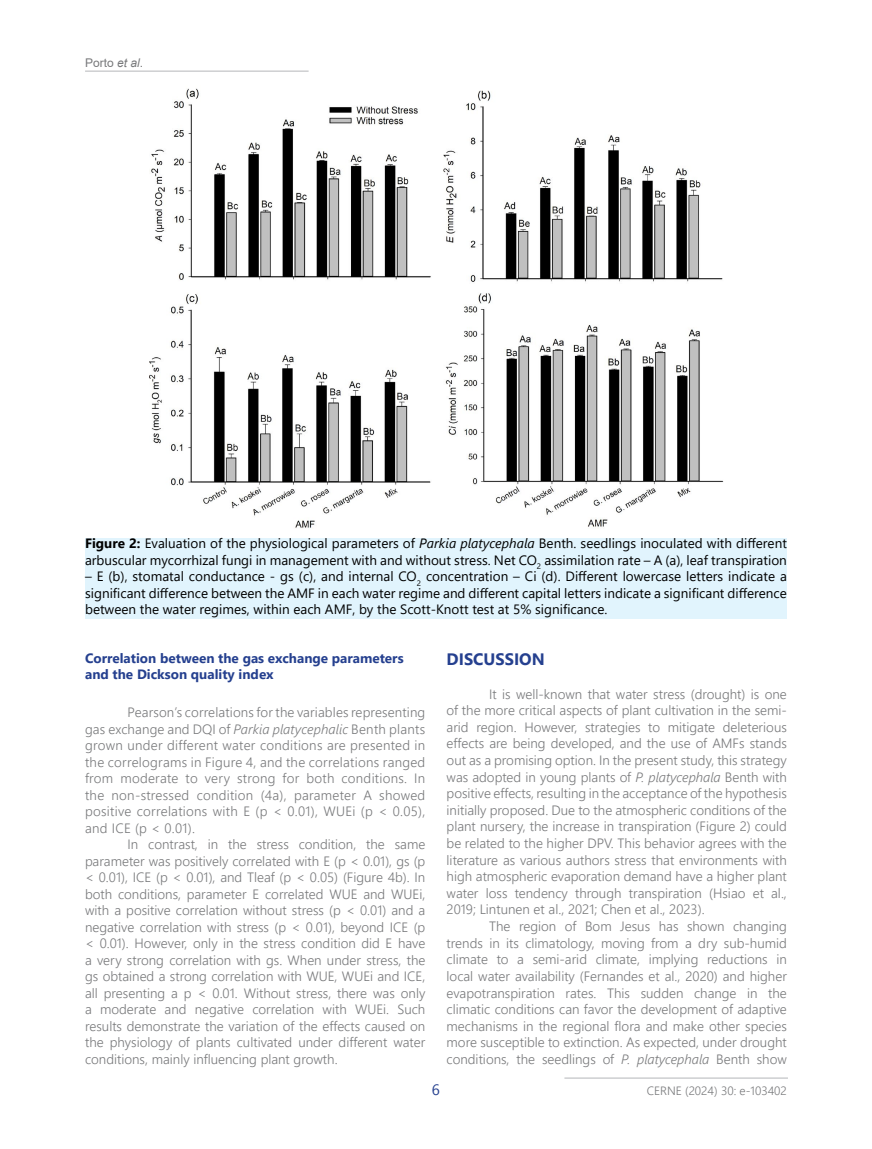
<style>
.page{position:relative;width:872px;height:1149px;background:#fff}
.page>*{position:absolute;margin:0;border:0;box-sizing:border-box;transform-origin:0 0}
.t1{font:700 16.5px "Nirmala UI";color:#25408f}
.t2{font:15px "Nirmala UI";color:#25408f}
.t3{font:300 13.5px/16.6px "Segoe UI";color:#78797b;text-align:justify}
.t4{font:13.5px/16.5px "Segoe UI";color:#000}
.t5{font:700 13.5px/16.5px "Segoe UI";color:#25408f}
.t6{font:300 12px "Nirmala UI";color:#78797b}
.t7{font:12px "Arial";color:#78797b}
.s1{font-style:italic}
.s2{font-weight:700}
</style>
<div class="page">
<hr style="left:85px;top:71px;width:223px;height:1px;background:#bdbfc1">
<hr style="left:564px;top:1077px;width:224px;height:1px;background:#bdbfc1">
<img style="left:150px;top:88px;width:573px;height:441px">
<div style="left:85px;top:538px;width:702px;height:81px;background:#e1f4fd"></div>
<p class="t7" style="left:85px;top:54px;width:60px">Porto <span class="s1">et al</span>.</p>
<p class="t4" style="left:85px;top:533px;width:703px"><span class="s2">Figure 2:</span> Evaluation of the physiological parameters of <span class="s1">Parkia platycephala</span> Benth. seedlings inoculated with different arbuscular mycorrhizal fungi in management with and without stress. Net CO<sub>2</sub> assimilation rate – A (a), leaf transpiration</p>
<p class="t4" style="left:85px;top:566px;width:703px;text-align:justify">– E (b), stomatal conductance - gs (c), and internal CO<sub>2</sub> concentration – Ci (d). Different lowercase letters indicate a significant difference between the AMF in each water regime and different capital letters indicate a significant difference between the water regimes, within each AMF, by the Scott-Knott test at 5% significance.</p>
<p class="t1" style="left:446px;top:645px;width:100px">DISCUSSION</p>
<p class="t3" style="left:446px;top:684px;width:342px;text-indent:43px">It is well-known that water stress (drought) is one of the more critical aspects of plant cultivation in the semi&shy;arid region. However, strategies to mitigate deleterious effects are being developed, and the use of AMFs stands out as a promising option. In the present study, this strategy was adopted in young plants of <span class="s1">P. platycephala</span> Benth with positive effects, resulting in the acceptance of the hypothesis initially proposed. Due to the atmospheric conditions of the plant nursery, the increase in transpiration (Figure 2) could be related to the higher DPV. This behavior agrees with the literature as various authors stress that environments with high atmospheric evaporation demand have a higher plant water loss tendency through transpiration (Hsiao et al., 2019; Lintunen et al., 2021; Chen et al., 2023).</p>
<p class="t3" style="left:446px;top:916px;width:342px;text-indent:43px">The region of Bom Jesus has shown changing trends in its climatology, moving from a dry sub-humid climate to a semi-arid climate, implying reductions in local water availability (Fernandes et al., 2020) and higher evapotranspiration rates. This sudden change in the climatic conditions can favor the development of adaptive mechanisms in the regional flora and make other species more susceptible to extinction. As expected, under drought conditions, the seedlings of <span class="s1">P. platycephala</span> Benth show</p>
<p class="t5" style="left:85px;top:648px;width:320px">Correlation between the gas exchange parameters and the Dickson quality index</p>
<p class="t3" style="left:85px;top:702px;width:342px;text-indent:43px">Pearson’s correlations for the variables representing gas exchange and DQI of <span class="s1">Parkia platycephalic</span> Benth plants grown under different water conditions are presented in the correlograms in Figure 4, and the correlations ranged from moderate to very strong for both conditions. In the non-stressed condition (4a), parameter A showed positive correlations with E (p &lt; 0.01), WUEi (p &lt; 0.05), and ICE (p &lt; 0.01).</p>
<p class="t3" style="left:85px;top:834px;width:342px;text-indent:43px">In contrast, in the stress condition, the same parameter was positively correlated with E (p &lt; 0.01), gs (p &lt; 0.01), ICE (p &lt; 0.01), and Tleaf (p &lt; 0.05) (Figure 4b). In both conditions, parameter E correlated WUE and WUEi, with a positive correlation without stress (p &lt; 0.01) and a negative correlation with stress (p &lt; 0.01), beyond ICE (p &lt; 0.01). However, only in the stress condition did E have a very strong correlation with gs. When under stress, the gs obtained a strong correlation with WUE, WUEi and ICE, all presenting a p &lt; 0.01. Without stress, there was only a moderate and negative correlation with WUEi. Such results demonstrate the variation of the effects caused on the physiology of plants cultivated under different water conditions, mainly influencing plant growth.</p>
<p class="t2" style="left:432px;top:1077px;width:10px">6</p>
<p class="t6" style="left:646px;top:1080px;width:142px">CERNE (2024) 30: e-103402</p>
</div>
